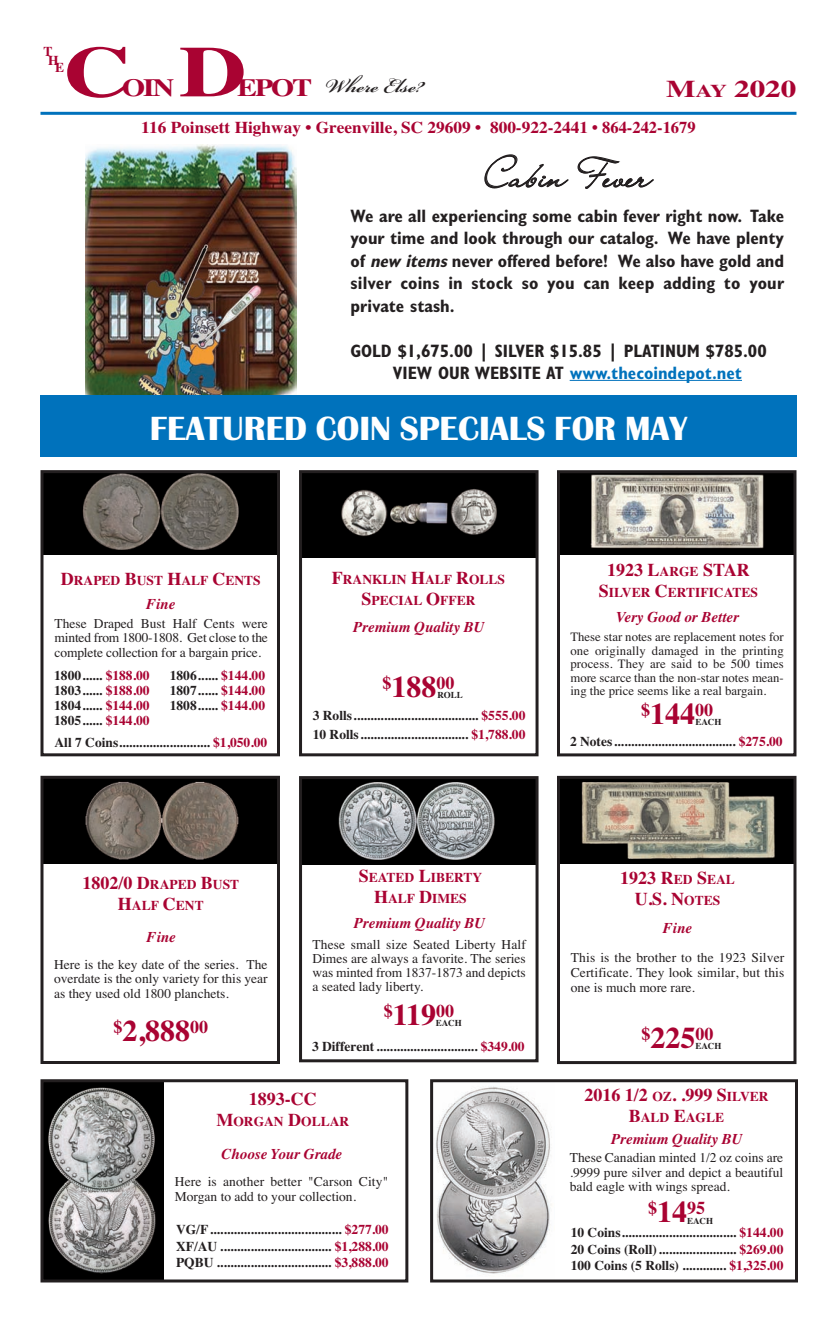
<style>
.page{position:relative;width:837px;height:1323px;background:#fff}
.page>*{position:absolute;margin:0;border:0;box-sizing:border-box;transform-origin:0 0}
.t1{font:700 72px "Times";color:#a90332;scale:1.3 1}
.t2{font:36px "Liana";color:#231f20}
.t3{font:33px "Scotsdale";color:#fff}
.t4{font:700 30px "Bickham Script Std";color:#231f20}
.t5{font:700 30px "Times";color:#a90332}
.t6{font:700 24.75px "Times";letter-spacing:-.065em;color:#a90332;scale:1.2 1}
.t7{font:700 24px "Times";color:#a90332;scale:1.3 1}
.t8{font:700 condensed 18px/22.5px "Gill Sans";color:#231f20;text-align:justify}
.t9{font:700 18px/21px "Times";color:#a90332;text-align:center}
.t10{font:700 16.5px "Times";color:#a90332;scale:1.05 1}
.t11{font:italic 700 15px "Times";color:#a90332}
.t12{font:700 13.5px/15px "Times";color:#231f20;text-align:justify}
.t13{font:13.5px/14.2px "Times";color:#231f20;text-align:justify}
.t14{font:700 13.5px/21px "Times";color:#a90332;text-align:center}
.t15{font:12.75px/13.5px "Times";color:#231f20;text-align:justify}
.t16{font:700 9px "Times";color:#231f20}
.s1{font-size:18px}
.s2{font-style:italic}
.s3{color:#0072bc}
.s4{color:#a90332}
.s5{font-size:30px}
.s6{font-size:13.5px}
</style>
<div class="page">
<img style="left:303px;top:474px;width:232px;height:83px">
<div style="left:299px;top:470px;width:240px;height:286px;border:3px solid #231f20"></div>
<img style="left:435px;top:1086px;width:117px;height:188px">
<div style="left:430px;top:1079px;width:368px;height:203px;border:3px solid #231f20"></div>
<hr style="left:40px;top:112px;width:756px;height:3px;background:#0072bc">
<hr style="left:570px;top:380px;width:172px;height:1px;background:#0072bc">
<img style="left:86px;top:145px;width:210px;height:250px">
<div style="left:40px;top:395px;width:757px;height:62px;background:#0072bc"></div>
<img style="left:44px;top:1083px;width:119px;height:195px">
<div style="left:40px;top:1079px;width:368px;height:203px;border:3px solid #231f20"></div>
<img style="left:303px;top:780px;width:232px;height:85px">
<div style="left:299px;top:776px;width:240px;height:286px;border:3px solid #231f20"></div>
<img style="left:44px;top:780px;width:232px;height:84px">
<div style="left:40px;top:776px;width:240px;height:288px;border:3px solid #231f20"></div>
<img style="left:44px;top:474px;width:232px;height:81px">
<div style="left:40px;top:470px;width:240px;height:286px;border:3px solid #231f20"></div>
<img style="left:561px;top:780px;width:231px;height:84px">
<div style="left:557px;top:776px;width:239px;height:288px;border:3px solid #231f20"></div>
<img style="left:561px;top:474px;width:231px;height:81px">
<div style="left:557px;top:470px;width:239px;height:286px;border:3px solid #231f20"></div>
<p class="t14" style="left:44px;top:40px;width:11px">T</p>
<p class="t14" style="left:48px;top:49px;width:12px">H</p>
<p class="t14" style="left:55px;top:57px;width:11px">E</p>
<h1 class="t1" style="left:64px;top:29px;width:53px">C</h1>
<h1 class="t1" style="left:179px;top:29px;width:53px">D</h1>
<h3 class="t6" style="left:122px;top:73px;width:45px">OIN</h3>
<h3 class="t6" style="left:237px;top:73px;width:64px">EPOT</h3>
<h3 class="t4" style="left:325px;top:64px;width:100px">Where Else?</h3>
<h3 class="t7" style="left:666px;top:74px;width:102px">M<span class="s1">AY</span> 2020</h3>
<p class="t10" style="left:141px;top:118px;width:529px">116 Poinsett Highway • Greenville, SC 29609 • 800-922-2441 • 864-242-1679</p>
<h2 class="t2" style="left:484px;top:153px;width:169px">Cabin Fever</h2>
<h3 class="t8" style="left:351px;top:206px;width:435px">We are all experiencing some cabin fever right now. Take your time and look through our catalog. We have plenty of <span class="s2">newitems</span>never offered before! We also have gold and silver coins in stock so you can keep adding to your private stash.</h3>
<h3 class="t8" style="left:393px;top:342px;width:375px;line-height:21.6px;text-indent:-42px">GOLD $1,675.00 | SILVER $15.85 | PLATINUM $785.00<br>VIEW OUR WEBSITE AT <span class="s3">www.thecoindepot.net</span></h3>
<h3 class="t3" style="left:150px;top:411px;width:539px">FEATURED COIN SPECIALS FOR MAY</h3>
<p class="t14" style="left:61px;top:570px;width:201px"><span class="s1">D</span>RAPED <span class="s1">B</span>UST <span class="s1">H</span>ALF <span class="s1">C</span>ENTS</p>
<p class="t11" style="left:146px;top:595px;width:31px">Fine</p>
<p class="t13" style="left:55px;top:616px;width:215px">These Draped Bust Half Cents were minted from 1800-1808. Get close to the complete collection for a bargain price.</p>
<p class="t12" style="left:54px;top:668px;width:97px">1800...... <span class="s4">$188.00<br></span>1803...... <span class="s4">$188.00<br></span>1804...... <span class="s4">$144.00<br></span>1805...... <span class="s4">$144.00</span></p>
<p class="t12" style="left:170px;top:668px;width:97px">1806...... <span class="s4">$144.00<br></span>1807...... <span class="s4">$144.00<br></span>1808...... <span class="s4">$144.00</span></p>
<p class="t12" style="left:55px;top:735px;width:214px">All 7 Coins ........................... <span class="s4">$1,050.00</span></p>
<p class="t14" style="left:332px;top:569px;width:175px"><span class="s1">F</span>RANKLIN <span class="s1">H</span>ALF <span class="s1">R</span>OLLS<br><span class="s1">S</span>PECIAL <span class="s1">O</span>FFER</p>
<p class="t11" style="left:353px;top:618px;width:133px">Premium Quality BU</p>
<h3 class="t9" style="left:382px;top:672px;width:73px">$<span class="s5">188</span>00</h3>
<p class="t16" style="left:437px;top:690px;width:27px">ROLL</p>
<p class="t12" style="left:313px;top:705px;width:214px;line-height:19.5px">3 Rolls ..................................... <span class="s4">$555.00<br></span>10 Rolls................................ <span class="s4">$1,788.00</span></p>
<h3 class="t9" style="left:607px;top:559px;width:144px">1923 L<span class="s6">ARGE</span> STAR</h3>
<p class="t14" style="left:599px;top:582px;width:161px"><span class="s1">S</span>ILVER <span class="s1">C</span>ERTIFICATES</p>
<p class="t11" style="left:616px;top:608px;width:124px">Very Good or Better</p>
<p class="t15" style="left:570px;top:630px;width:215px">These star notes are replacement notes for one originally damaged in the printing process. They are said to be 500 times more scarce than the non-star notes mean&shy;ing the price seems like a real bargain.</p>
<h3 class="t9" style="left:641px;top:700px;width:73px">$<span class="s5">144</span>00</h3>
<p class="t16" style="left:695px;top:716px;width:28px">EACH</p>
<p class="t12" style="left:570px;top:734px;width:214px">2 Notes.................................... <span class="s4">$275.00</span></p>
<h3 class="t9" style="left:82px;top:872px;width:158px">1802/0 D<span class="s6">RAPED</span> B<span class="s6">UST</span></h3>
<p class="t14" style="left:118px;top:895px;width:87px"><span class="s1">H</span>ALF <span class="s1">C</span>ENT</p>
<p class="t11" style="left:147px;top:928px;width:31px">Fine</p>
<p class="t13" style="left:54px;top:957px;width:215px">Here is the key date of the series. The overdate is the only variety for this year as they used old 1800 planchets.</p>
<h3 class="t5" style="left:114px;top:1013px;width:96px"><sup>$</sup>2,888<sup>00</sup></h3>
<p class="t14" style="left:359px;top:866px;width:125px"><span class="s1">S</span>EATED <span class="s1">L</span>IBERTY<br><span class="s1">H</span>ALF <span class="s1">D</span>IMES</p>
<p class="t11" style="left:354px;top:914px;width:133px">Premium Quality BU</p>
<p class="t13" style="left:312px;top:937px;width:215px">These small size Seated Liberty Half Dimes are always a favorite. The series was minted from 1837-1873 and depicts a seated lady liberty.</p>
<h3 class="t9" style="left:384px;top:1001px;width:72px">$<span class="s5">119</span>00</h3>
<p class="t16" style="left:436px;top:1018px;width:28px">EACH</p>
<p class="t12" style="left:312px;top:1039px;width:214px">3 Different .............................. <span class="s4">$349.00</span></p>
<h3 class="t9" style="left:249px;top:1089px;width:69px">1893-CC</h3>
<p class="t14" style="left:216px;top:1111px;width:134px"><span class="s1">M</span>ORGAN <span class="s1">D</span>OLLAR</p>
<p class="t11" style="left:222px;top:1145px;width:122px">Choose Your Grade</p>
<p class="t13" style="left:175px;top:1175px;width:215px">Here is another better "Carson City"<br>Morgan to add to your collection.</p>
<p class="t12" style="left:176px;top:1221px;width:214px;line-height:16.5px">VG/F....................................... <span class="s4">$277.00<br></span>XF/AU ................................. <span class="s4">$1,288.00<br></span>PQBU .................................. <span class="s4">$3,888.00</span></p>
<h3 class="t9" style="left:620px;top:867px;width:116px">1923 R<span class="s6">ED</span> S<span class="s6">EAL<br></span>U.S. N<span class="s6">OTES</span></h3>
<p class="t11" style="left:663px;top:919px;width:31px">Fine</p>
<p class="t13" style="left:571px;top:950px;width:215px;line-height:15px">This is the brother to the 1923 Silver Certificate. They look similar, but this one is much more rare.</p>
<h3 class="t9" style="left:642px;top:1023px;width:74px">$<span class="s5">225</span>00</h3>
<p class="t16" style="left:695px;top:1041px;width:28px">EACH</p>
<h3 class="t9" style="left:584px;top:1085px;width:186px">2016 1/2 <span class="s6">OZ</span>. .999 S<span class="s6">ILVER</span></h3>
<p class="t14" style="left:629px;top:1107px;width:97px"><span class="s1">B</span>ALD <span class="s1">E</span>AGLE</p>
<p class="t11" style="left:611px;top:1130px;width:133px">Premium Quality BU</p>
<p class="t13" style="left:570px;top:1151px;width:215px">These Canadian minted 1/2 oz coins are .9999 pure silver and depict a beautiful bald eagle with wings spread.</p>
<h3 class="t9" style="left:648px;top:1197px;width:58px">$<span class="s5">14</span>95</h3>
<p class="t16" style="left:687px;top:1215px;width:28px">EACH</p>
<p class="t12" style="left:571px;top:1224px;width:214px;line-height:16.5px">10 Coins.................................. <span class="s4">$144.00<br></span>20 Coins (Roll) ....................... <span class="s4">$269.00<br></span>100 Coins (5 Rolls) ............. <span class="s4">$1,325.00</span></p>
</div>
